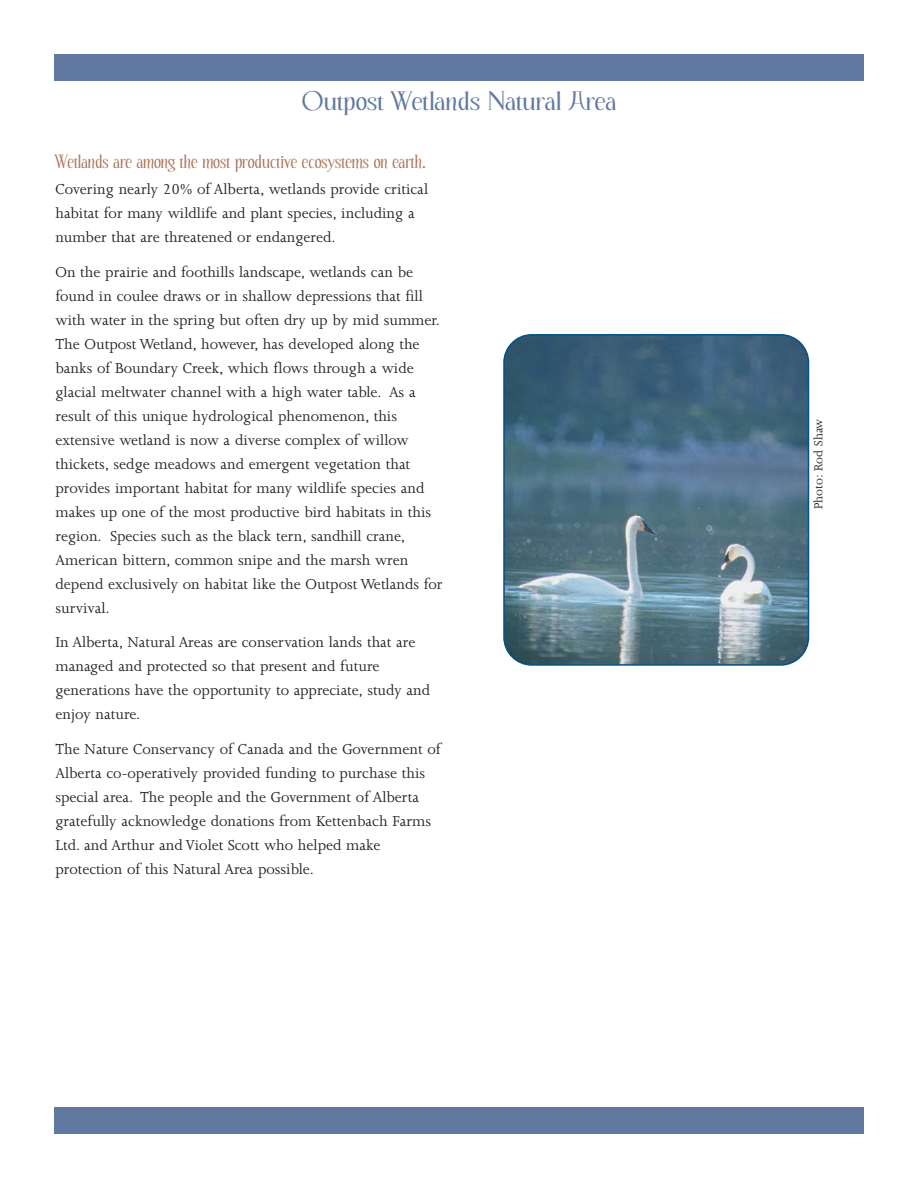
<style>
.page{position:relative;width:918px;height:1188px;background:#fff}
.page>*{position:absolute;margin:0;border:0;box-sizing:border-box;transform-origin:0 0}
.t1{font:27px "Echelon";color:#6179a0;scale:1.5 1}
.t2{font:19.5px "Echelon";color:#a97255;scale:1.25 1}
.t3{font:16.5px/24px "Joanna";color:#231f20}
.t4{font:13.5px "Joanna";color:#231f20}
</style>
<div class="page">
<div style="left:54px;top:54px;width:810px;height:27px;background:#6179a0"></div>
<div style="left:54px;top:1107px;width:810px;height:27px;background:#6179a0"></div>
<svg style="left:503px;top:334px;width:306px;height:332px;background:#557588"></svg>
<h1 class="t1" style="left:302px;top:90px;width:211px">Outpost Wetlands Natural Area</h1>
<p class="t2" style="left:56px;top:154px;width:298px">Wetlands are among the most productive ecosystems on earth.</p>
<p class="t3" style="left:56px;top:178px;width:374px">Covering nearly 20% of Alberta, wetlands provide critical habitat for many wildlife and plant species, including a number that are threatened or endangered.</p>
<p class="t3" style="left:56px;top:261px;width:389px">On the prairie and foothills landscape, wetlands can be found in coulee draws or in shallow depressions that fill with water in the spring but often dry up by mid summer.<br>The Outpost Wetland, however, has developed along the banks of Boundary Creek, which flows through a wide glacial meltwater channel with a high water table. As a result of this unique hydrological phenomenon, this extensive wetland is now a diverse complex of willow thickets, sedge meadows and emergent vegetation that provides important habitat for many wildlife species and makes up one of the most productive bird habitats in this region. Species such as the black tern, sandhill crane, American bittern, common snipe and the marsh wren depend exclusively on habitat like the Outpost Wetlands for survival.</p>
<p class="t3" style="left:56px;top:632px;width:376px">In Alberta, Natural Areas are conservation lands that are managed and protected so that present and future generations have the opportunity to appreciate, study and enjoy nature.</p>
<p class="t3" style="left:56px;top:739px;width:387px">The Nature Conservancy of Canada and the Government of Alberta co-operatively provided funding to purchase this special area. The people and the Government of Alberta gratefully acknowledge donations from Kettenbach Farms Ltd. and Arthur and Violet Scott who helped make protection of this Natural Area possible.</p>
<p class="t4" style="left:814px;top:509px;width:92px;rotate:-90deg">Photo: Rod Shaw</p>
</div>
